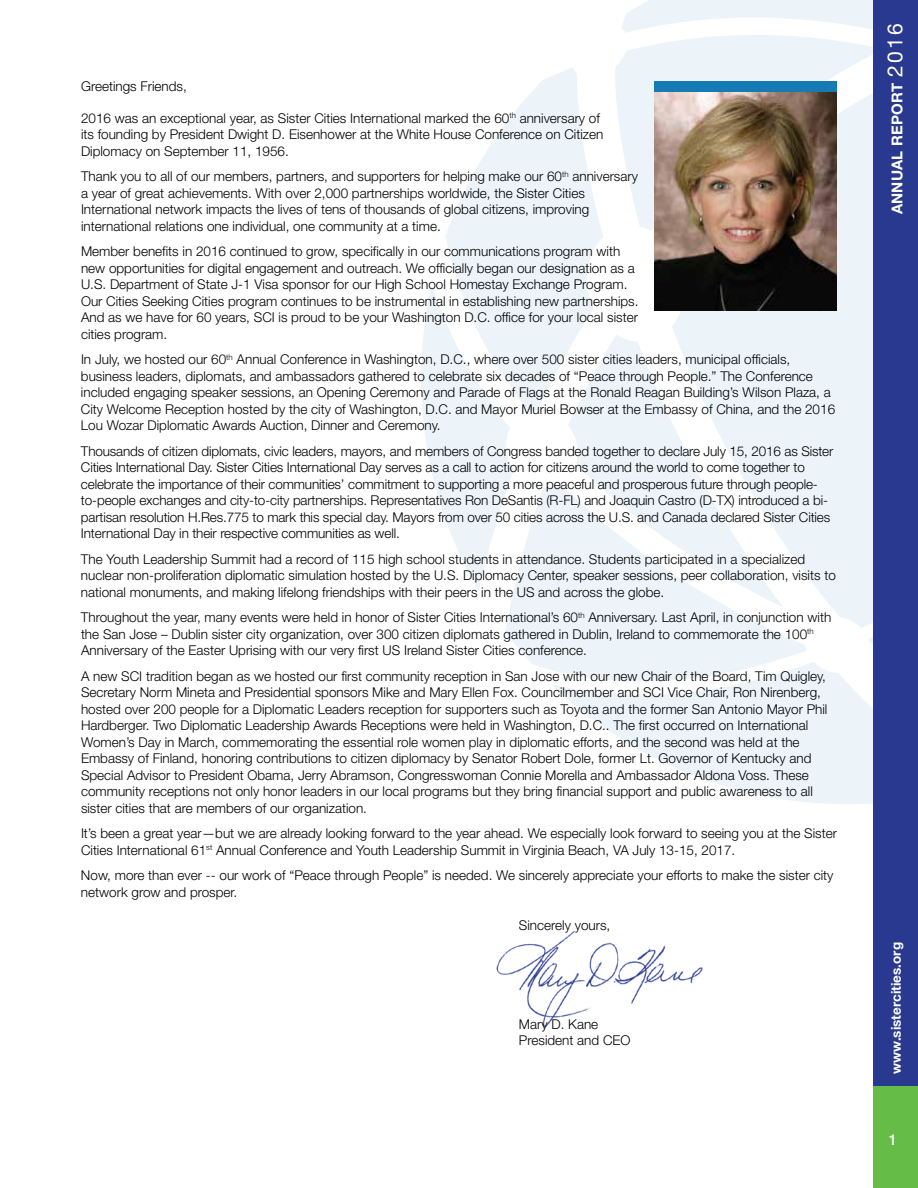
<style>
.page{position:relative;width:918px;height:1188px;background:#fff}
.page>*{position:absolute;margin:0;border:0;box-sizing:border-box;transform-origin:0 0}
.t1{font:700 15px "Helvetica Neue LT Std";letter-spacing:.01em;color:#fff}
.t2{font:500 15px "Helvetica Neue LT Std";color:#fff}
.t3{font:300 13.5px/16.5px "Helvetica Neue LT Std";color:#000}
.t4{font:700 13.5px "Helvetica Neue LT Std";color:#fff}
.s1{font-weight:400;font-size:21px}
</style>
<div class="page">
<svg style="left:421px;top:0;width:452px;height:804px;fill:#ecf4f9"></svg>
<img style="left:655px;top:91px;width:182px;height:219px">
<img style="left:496px;top:930px;width:207px;height:98px">
<div style="left:655px;top:81px;width:182px;height:10px;background:#167bb5"></div>
<div style="left:873px;top:0;width:45px;height:1188px;background:#28398f"></div>
<div style="left:873px;top:1086px;width:45px;height:102px;background:#65bc47"></div>
<p class="t3" style="left:81px;top:77px;width:107px">Greetings Friends,</p>
<p class="t3" style="left:81px;top:110px;width:524px">2016 was an exceptional year, as Sister Cities International marked the 60<sup>th</sup> anniversary of its founding by President Dwight D. Eisenhower at the White House Conference on Citizen<br>Diplomacy on September 11, 1956.</p>
<p class="t3" style="left:81px;top:168px;width:558px">Thank you to all of our members, partners, and supporters for helping make our 60<sup>th</sup> anniversary a year of great achievements. With over 2,000 partnerships worldwide, the Sister Cities International network impacts the lives of tens of thousands of global citizens, improving international relations one individual, one community at a time.</p>
<p class="t3" style="left:81px;top:243px;width:559px">Member benefits in 2016 continued to grow, specifically in our communications program with new opportunities for digital engagement and outreach. We officially began our designation as a U.S. Department of State J-1 Visa sponsor for our High School Homestay Exchange Program.<br>Our Cities Seeking Cities program continues to be instrumental in establishing new partnerships.<br>And as we have for 60 years, SCI is proud to be your Washington D.C. office for your local sister cities program.</p>
<p class="t3" style="left:81px;top:351px;width:756px">In July, we hosted our 60<sup>th</sup> Annual Conference in Washington, D.C., where over 500 sister cities leaders, municipal officials, business leaders, diplomats, and ambassadors gathered to celebrate six decades of “Peace through People.” The Conference included engaging speaker sessions, an Opening Ceremony and Parade of Flags at the Ronald Reagan Building’s Wilson Plaza, a City Welcome Reception hosted by the city of Washington, D.C. and Mayor Muriel Bowser at the Embassy of China, and the 2016<br>Lou Wozar Diplomatic Awards Auction, Dinner and Ceremony.</p>
<p class="t3" style="left:81px;top:443px;width:754px">Thousands of citizen diplomats, civic leaders, mayors, and members of Congress banded together to declare July 15, 2016 as Sister Cities International Day. Sister Cities International Day serves as a call to action for citizens around the world to come together to celebrate the importance of their communities’ commitment to supporting a more peaceful and prosperous future through people&shy;to-people exchanges and city-to-city partnerships. Representatives Ron DeSantis (R-FL) and Joaquin Castro (D-TX) introduced a bi&shy;partisan resolution H.Res.775 to mark this special day. Mayors from over 50 cities across the U.S. and Canada declared Sister Cities International Day in their respective communities as well.</p>
<p class="t3" style="left:81px;top:551px;width:756px">The Youth Leadership Summit had a record of 115 high school students in attendance. Students participated in a specialized nuclear non-proliferation diplomatic simulation hosted by the U.S. Diplomacy Center, speaker sessions, peer collaboration, visits to national monuments, and making lifelong friendships with their peers in the US and across the globe.</p>
<p class="t3" style="left:81px;top:609px;width:752px">Throughout the year, many events were held in honor of Sister Cities International’s 60<sup>th</sup> Anniversary. Last April, in conjunction with the San Jose – Dublin sister city organization, over 300 citizen diplomats gathered in Dublin, Ireland to commemorate the 100<sup>th<br></sup>Anniversary of the Easter Uprising with our very first US Ireland Sister Cities conference.</p>
<p class="t3" style="left:81px;top:668px;width:748px">A new SCI tradition began as we hosted our first community reception in San Jose with our new Chair of the Board, Tim Quigley, Secretary Norm Mineta and Presidential sponsors Mike and Mary Ellen Fox. Councilmember and SCI Vice Chair, Ron Nirenberg, hosted over 200 people for a Diplomatic Leaders reception for supporters such as Toyota and the former San Antonio Mayor Phil Hardberger. Two Diplomatic Leadership Awards Receptions were held in Washington, D.C.. The first occurred on International Women’s Day in March, commemorating the essential role women play in diplomatic efforts, and the second was held at the Embassy of Finland, honoring contributions to citizen diplomacy by Senator Robert Dole, former Lt. Governor of Kentucky and Special Advisor to President Obama, Jerry Abramson, Congresswoman Connie Morella and Ambassador Aldona Voss. These community receptions not only honor leaders in our local programs but they bring financial support and public awareness to all sister cities that are members of our organization.</p>
<p class="t3" style="left:81px;top:825px;width:758px">It’s been a great year—but we are already looking forward to the year ahead. We especially look forward to seeing you at the Sister<br>Cities International 61<sup>st</sup> Annual Conference and Youth Leadership Summit in Virginia Beach, VA July 13-15, 2017.</p>
<p class="t3" style="left:81px;top:867px;width:754px">Now, more than ever -- our work of “Peace through People” is needed. We sincerely appreciate your efforts to make the sister city network grow and prosper.</p>
<p class="t3" style="left:519px;top:917px;width:93px">Sincerely yours,</p>
<p class="t3" style="left:519px;top:1016px;width:113px">Mary D. Kane<br>President and CEO</p>
<p class="t1" style="left:888px;top:214px;width:192px;rotate:-90deg">ANNUAL REPORT <span class="s1">2016</span></p>
<p class="t4" style="left:888px;top:1074px;width:133px;rotate:-90deg">www.sistercities.org</p>
<p class="t2" style="left:889px;top:1130px;width:10px">1</p>
</div>
